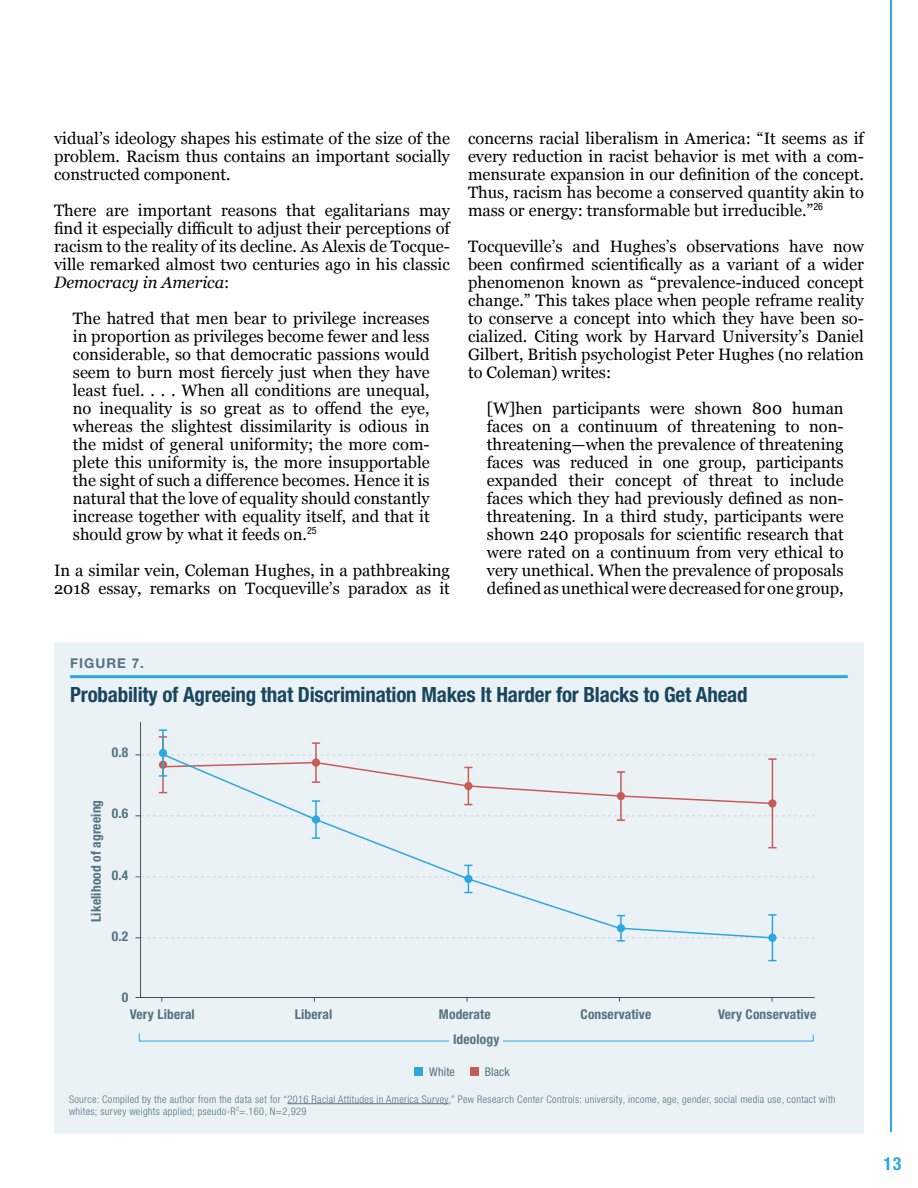
<style>
.page{position:relative;width:918px;height:1188px;background:#fff}
.page>*{position:absolute;margin:0;border:0;box-sizing:border-box;transform-origin:0 0}
.t1{font:700 condensed 21px "Helvetica Neue LT Pro";letter-spacing:-.01em;color:#19465f}
.t2{font:700 condensed 18px "Helvetica Neue LT Pro";color:#2da7df}
.t3{font:16.5px/18px "Georgia";color:#000;text-align:justify}
.t4{font:700 condensed 13.5px "Helvetica Neue LT Pro";letter-spacing:.01em;color:#527381}
.t5{font:700 13.5px "Helvetica Neue LT Pro";letter-spacing:.075em;color:#527381}
.t6{font:condensed 12px "Helvetica Neue LT Pro";letter-spacing:.01em;color:#527381}
.t7{font:300 condensed 10.5px/12px "Helvetica Neue LT Pro";letter-spacing:.03em;color:#527381}
.s1{font-style:italic}
</style>
<div class="page">
<hr style="left:890px;top:0;width:2px;height:1132px;background:#2da7df">
<div style="left:54px;top:643px;width:810px;height:491px;background:#ebf2f6"></div>
<hr style="left:70px;top:675px;width:778px;height:3px;background:#2da7df">
<hr style="left:140px;top:722px;width:1px;height:276px;background:#45505f">
<hr style="left:140px;top:997px;width:675px;height:1px;background:#45505f">
<svg style="left:135px;top:815px;width:680px;height:2px"></svg>
<hr style="left:315px;top:743px;width:2px;height:40px;background:#c65b58">
<svg style="left:312px;top:742px;width:8px;height:2px"></svg>
<svg style="left:135px;top:937px;width:680px;height:5px"></svg>
<hr style="left:772px;top:915px;width:1px;height:46px;background:#2da7df">
<div style="left:768px;top:934px;width:9px;height:8px;background:#2da7df;border-radius:50%"></div>
<hr style="left:162px;top:730px;width:2px;height:46px;background:#2da7df">
<svg style="left:159px;top:729px;width:8px;height:9px"></svg>
<div style="left:159px;top:749px;width:8px;height:8px;background:#2da7df;border-radius:50%"></div>
<svg style="left:161px;top:753px;width:613px;height:186px"></svg>
<div style="left:415px;top:1067px;width:8px;height:9px;background:#2da7df"></div>
<div style="left:470px;top:1067px;width:9px;height:9px;background:#c65b58"></div>
<hr style="left:287px;top:1103px;width:162px;height:1px;background:#527381">
<svg style="left:139px;top:1033px;width:675px;height:9px"></svg>
<div style="left:449px;top:1034px;width:54px;height:16px;background:#ebf2f6"></div>
<p class="t3" style="left:54px;top:129px;width:397px">vidual’s ideology shapes his estimate of the size of the problem. Racism thus contains an important socially constructed component.</p>
<p class="t3" style="left:54px;top:201px;width:397px">There are important reasons that egalitarians may find it especially difficult to adjust their perceptions of racism to the reality of its decline. As Alexis de Tocque&shy;ville remarked almost two centuries ago in his classic <span class="s1">Democracy in America</span>:</p>
<p class="t3" style="left:73px;top:309px;width:358px">The hatred that men bear to privilege increases in proportion as privileges become fewer and less considerable, so that democratic passions would seem to burn most fiercely just when they have least fuel. . . . When all conditions are unequal, no inequality is so great as to offend the eye, whereas the slightest dissimilarity is odious in the midst of general uniformity; the more com&shy;plete this uniformity is, the more insupportable the sight of such a difference becomes. Hence it is natural that the love of equality should constantly increase together with equality itself, and that it should grow by what it feeds on.<sup>25</sup></p>
<p class="t3" style="left:54px;top:561px;width:398px">In a similar vein, Coleman Hughes, in a pathbreaking<br>2018 essay, remarks on Tocqueville’s paradox as it</p>
<p class="t3" style="left:468px;top:129px;width:398px">concerns racial liberalism in America: “It seems as if every reduction in racist behavior is met with a com&shy;mensurate expansion in our definition of the concept.<br>Thus, racism has become a conserved quantity akin to mass or energy: transformable but irreducible.”<sup>26</sup></p>
<p class="t3" style="left:468px;top:237px;width:398px">Tocqueville’s and Hughes’s observations have now been confirmed scientifically as a variant of a wider phenomenon known as “prevalence-induced concept change.” This takes place when people reframe reality to conserve a concept into which they have been so&shy;cialized. Citing work by Harvard University’s Daniel Gilbert, British psychologist Peter Hughes (no relation to Coleman) writes:</p>
<p class="t3" style="left:487px;top:399px;width:358px">[W]hen participants were shown 800 human faces on a continuum of threatening to non&shy;threatening—when the prevalence of threatening faces was reduced in one group, participants expanded their concept of threat to include faces which they had previously defined as non&shy;threatening. In a third study, participants were shown 240 proposals for scientific research that were rated on a continuum from very ethical to very unethical. When the prevalence of proposals defined as unethical were decreased for one group,</p>
<p class="t5" style="left:70px;top:655px;width:75px">FIGURE 7.</p>
<p class="t1" style="left:70px;top:682px;width:679px">Probability of Agreeing that Discrimination Makes It Harder for Blacks to Get Ahead</p>
<p class="t4" style="left:112px;top:744px;width:18px">0.8</p>
<p class="t4" style="left:88px;top:922px;width:124px;rotate:-90deg">Likelihood of agreeing</p>
<p class="t4" style="left:112px;top:805px;width:18px">0.6</p>
<p class="t4" style="left:112px;top:867px;width:18px">0.4</p>
<p class="t4" style="left:112px;top:928px;width:18px">0.2</p>
<p class="t4" style="left:122px;top:989px;width:8px">0</p>
<p class="t4" style="left:130px;top:1006px;width:67px">Very Liberal</p>
<p class="t4" style="left:295px;top:1006px;width:39px">Liberal</p>
<p class="t4" style="left:439px;top:1006px;width:53px">Moderate</p>
<p class="t4" style="left:581px;top:1006px;width:72px">Conservative</p>
<p class="t4" style="left:718px;top:1006px;width:100px">Very Conservative</p>
<p class="t4" style="left:453px;top:1031px;width:48px">Ideology</p>
<p class="t6" style="left:429px;top:1065px;width:27px">White</p>
<p class="t6" style="left:485px;top:1065px;width:26px">Black</p>
<p class="t7" style="left:69px;top:1093px;width:768px">Source: Compiled by the author from the data set for “2016 Racial Attitudes in America Survey,” Pew Research Center Controls: university, income, age, gender, social media use, contact with whites; survey weights applied; pseudo-R<sup>2</sup>=.160, N=2,929</p>
<p class="t2" style="left:883px;top:1153px;width:20px">13</p>
</div>
